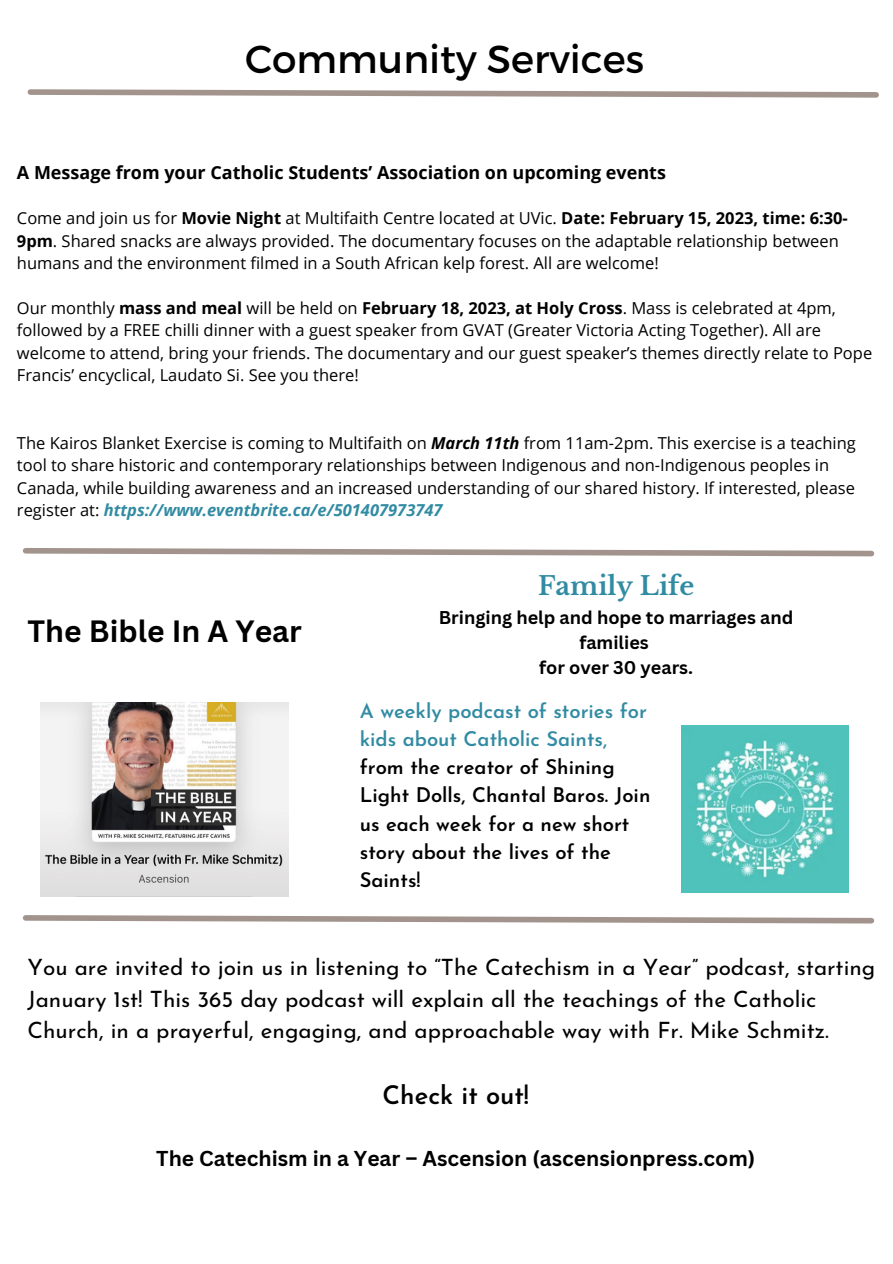
<style>
.page{position:relative;width:893px;height:1264px;background:#fff}
.page>*{position:absolute;margin:0;border:0;box-sizing:border-box;transform-origin:0 0}
.t1{font:39px "Montserrat";color:#000}
.t2{font:700 30px "Canva Sans";color:#000}
.t3{font:600 25.5px "Josefin Sans";color:#000}
.t4{font:700 25.5px "Libre Baskerville";color:#318ba2}
.t5{font:22.5px/31.5px "Josefin Sans";color:#000}
.t6{font:700 21px "Canva Sans";color:#000}
.t7{font:600 20.1px/28px "Josefin Sans";color:#000}
.t8{font:600 20.1px/28px "Josefin Sans";color:#318ba2}
.t9{font:700 18px "Open Sans";color:#000}
.t10{font:700 18px/24.8px "Canva Sans";color:#000;text-align:center}
.t11{font:16.5px/22.5px "Open Sans";color:#000}
.s1{font-weight:700}
.s2{font-weight:700;font-style:italic}
.s3{font-weight:700;font-style:italic;color:#318ba2}
</style>
<div class="page">
<svg style="left:27px;top:89px;width:852px;height:9px"></svg>
<img style="left:40px;top:702px;width:249px;height:194px">
<img style="left:681px;top:725px;width:167px;height:167px">
<svg style="left:22px;top:915px;width:853px;height:9px"></svg>
<svg style="left:22px;top:548px;width:853px;height:9px"></svg>
<h1 class="t1" style="left:245px;top:34px;width:400px">Community Services</h1>
<p class="t9" style="left:17px;top:160px;width:650px">A Message from your Catholic Students’ Association on upcoming events</p>
<p class="t11" style="left:17px;top:206px;width:832px">Come and join us for <span class="s1">Movie Night</span> at Multifaith Centre located at UVic. <span class="s1">Date: February 15, 2023, time: 6:30-<br>9pm</span>. Shared snacks are always provided. The documentary focuses on the adaptable relationship between humans and the environment filmed in a South African kelp forest. All are welcome!</p>
<p class="t11" style="left:17px;top:296px;width:856px">Our monthly <span class="s1">mass and meal</span> will be held on <span class="s1">February 18, 2023, at Holy Cross</span>. Mass is celebrated at 4pm, followed by a FREE chilli dinner with a guest speaker from GVAT (Greater Victoria Acting Together). All are welcome to attend, bring your friends. The documentary and our guest speaker’s themes directly relate to Pope Francis’ encyclical, Laudato Si. See you there!</p>
<p class="t11" style="left:17px;top:431px;width:840px">The Kairos Blanket Exercise is coming to Multifaith on <span class="s2">March 11th</span> from 11am-2pm. This exercise is a teaching tool to share historic and contemporary relationships between Indigenous and non-Indigenous peoples in Canada, while building awareness and an increased understanding of our shared history. If interested, please register at: <span class="s3">https://www.eventbrite.ca/e/501407973747</span></p>
<h2 class="t2" style="left:28px;top:610px;width:276px">The Bible In A Year</h2>
<h3 class="t4" style="left:538px;top:570px;width:158px">Family Life</h3>
<p class="t10" style="left:438px;top:604px;width:356px">Bringing help and hope to marriages and families<br>for over 30 years.</p>
<p class="t8" style="left:360px;top:699px;width:288px">A weekly podcast of stories for kids about Catholic Saints,</p>
<p class="t7" style="left:360px;top:755px;width:292px">from the creator of Shining<br>Light Dolls, Chantal Baros. Join us each week for a new short story about the lives of the<br>Saints!</p>
<p class="t5" style="left:28px;top:954px;width:849px">You are invited to join us in listening to “The Catechism in a Year” podcast, starting<br>January 1st! This 365 day podcast will explain all the teachings of the Catholic<br>Church, in a prayerful, engaging, and approachable way with Fr. Mike Schmitz.</p>
<h3 class="t3" style="left:382px;top:1084px;width:148px">Check it out!</h3>
<p class="t6" style="left:156px;top:1143px;width:600px">The Catechism in a Year – Ascension (ascensionpress.com)</p>
</div>
